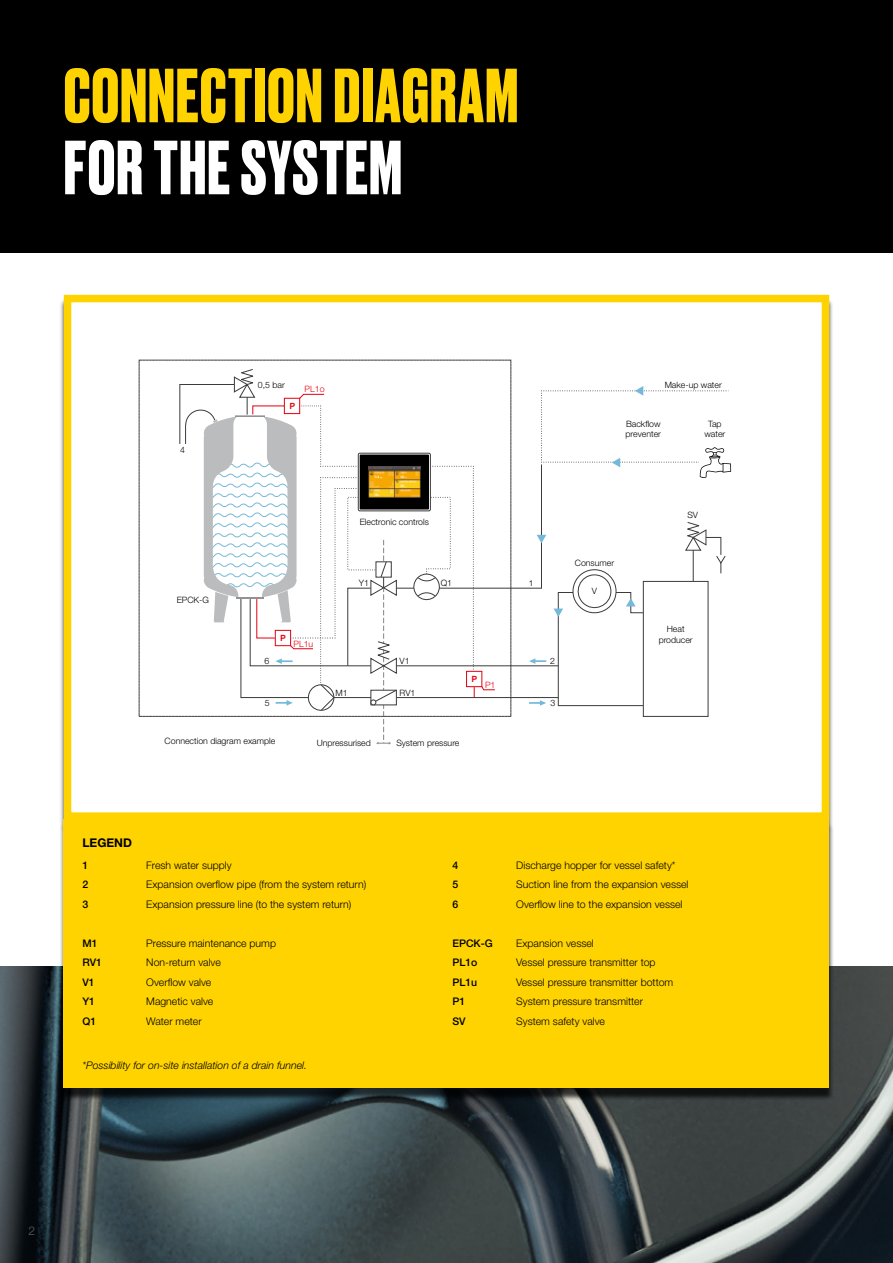
<style>
.page{position:relative;width:893px;height:1263px;background:#fff}
.page>*{position:absolute;margin:0;border:0;box-sizing:border-box;transform-origin:0 0}
.t1{font:700 72px "Druk";letter-spacing:.02em;color:#ffd300}
.t2{font:700 72px "Druk";letter-spacing:.02em;color:#fff}
.t3{font:700 12px "Helvetica Neue LT Pro";color:#000}
.t4{font:300 12px "Helvetica Neue LT Pro";color:#5e5e5d}
.t5{font:300 10.5px "Helvetica Neue LT Pro";color:#000}
.t6{font:italic 300 10.5px "Helvetica Neue LT Pro";color:#000}
.t7{font:500 10.5px "Helvetica Neue LT Pro";color:#000}
.t8{font:300 8.7px/10.5px "Helvetica Neue LT Pro";color:#000;text-align:center}
.t9{font:300 8.7px "Helvetica Neue LT Pro";color:#e3000f}
.t10{font:700 8.7px "ABC Favorit";color:#e3000f}
.t11{font:300 7.95px "ABC Favorit";color:#000;scale:1.09 1}
</style>
<div class="page">
<div style="left:0;top:0;width:893px;height:253px;background:#000"></div>
<img style="left:0;top:967px;width:893px;height:296px">
<div style="left:64px;top:295px;width:765px;height:525px;background:#fff;border:8px solid #ffd300"></div>
<div style="left:59px;top:824px;width:775px;height:277px;background:#000;opacity:.75"></div>
<div style="left:64px;top:820px;width:765px;height:268px;background:#ffd300"></div>
<svg style="left:179px;top:368px;width:552px;height:376px"></svg>
<div style="left:358px;top:453px;width:73px;height:58px;border:1px solid #3b3b3a;border-radius:2px"></div>
<div style="left:360px;top:454px;width:69px;height:55px;background:#000"></div>
<img style="left:368px;top:467px;width:53px;height:30px">
<h1 class="t1" style="left:64px;top:46px;width:456px">CONNECTION DIAGRAM</h1>
<h1 class="t2" style="left:64px;top:118px;width:340px">FOR THE SYSTEM</h1>
<p class="t8" style="left:180px;top:445px;width:6px">4</p>
<p class="t8" style="left:258px;top:380px;width:28px">0,5 bar</p>
<p class="t10" style="left:290px;top:401px;width:7px">P</p>
<p class="t9" style="left:305px;top:384px;width:21px">PL1o</p>
<p class="t8" style="left:665px;top:380px;width:59px">Make-up water</p>
<p class="t8" style="left:704px;top:418px;width:22px">Tap water</p>
<p class="t8" style="left:626px;top:418px;width:37px;text-align:left">Backflow preventer</p>
<p class="t8" style="left:177px;top:594px;width:34px">EPCK-G</p>
<p class="t10" style="left:280px;top:633px;width:7px">P</p>
<p class="t9" style="left:293px;top:639px;width:21px">PL1u</p>
<p class="t8" style="left:360px;top:516px;width:71px">Electronic controls</p>
<p class="t8" style="left:359px;top:577px;width:12px">Y1</p>
<p class="t8" style="left:441px;top:577px;width:13px">Q1</p>
<p class="t11" style="left:529px;top:579px;width:4px">1</p>
<p class="t8" style="left:400px;top:655px;width:12px">V1</p>
<p class="t8" style="left:265px;top:655px;width:6px">6</p>
<p class="t8" style="left:550px;top:655px;width:6px">2</p>
<p class="t8" style="left:265px;top:697px;width:6px">5</p>
<p class="t8" style="left:336px;top:687px;width:14px">M1</p>
<p class="t8" style="left:399px;top:687px;width:17px">RV1</p>
<p class="t10" style="left:471px;top:674px;width:7px">P</p>
<p class="t9" style="left:485px;top:680px;width:12px">P1</p>
<p class="t8" style="left:551px;top:697px;width:6px">3</p>
<p class="t8" style="left:165px;top:736px;width:112px">Connection diagram example</p>
<p class="t8" style="left:317px;top:737px;width:56px">Unpressurised</p>
<p class="t8" style="left:396px;top:737px;width:65px">System pressure</p>
<p class="t8" style="left:575px;top:557px;width:41px">Consumer</p>
<p class="t8" style="left:592px;top:586px;width:7px">V</p>
<p class="t8" style="left:687px;top:509px;width:12px">SV</p>
<p class="t8" style="left:659px;top:624px;width:36px">Heat producer</p>
<p class="t3" style="left:83px;top:835px;width:51px">LEGEND</p>
<p class="t7" style="left:83px;top:859px;width:7px">1</p>
<p class="t5" style="left:146px;top:859px;width:87px">Fresh water supply</p>
<p class="t7" style="left:452px;top:859px;width:7px">4</p>
<p class="t5" style="left:516px;top:859px;width:161px">Discharge hopper for vessel safety*</p>
<p class="t7" style="left:83px;top:878px;width:7px">2</p>
<p class="t5" style="left:146px;top:878px;width:221px">Expansion overflow pipe (from the system return)</p>
<p class="t7" style="left:452px;top:878px;width:7px">5</p>
<p class="t5" style="left:516px;top:878px;width:174px">Suction line from the expansion vessel</p>
<p class="t7" style="left:83px;top:898px;width:7px">3</p>
<p class="t5" style="left:146px;top:898px;width:207px">Expansion pressure line (to the system return)</p>
<p class="t7" style="left:452px;top:898px;width:7px">6</p>
<p class="t5" style="left:516px;top:898px;width:168px">Overflow line to the expansion vessel</p>
<p class="t7" style="left:83px;top:937px;width:17px">M1</p>
<p class="t5" style="left:146px;top:937px;width:131px">Pressure maintenance pump</p>
<p class="t7" style="left:452px;top:937px;width:42px">EPCK-G</p>
<p class="t5" style="left:516px;top:937px;width:79px">Expansion vessel</p>
<p class="t7" style="left:82px;top:956px;width:21px">RV1</p>
<p class="t5" style="left:146px;top:956px;width:76px">Non-return valve</p>
<p class="t7" style="left:452px;top:956px;width:27px">PL1o</p>
<p class="t5" style="left:516px;top:956px;width:141px">Vessel pressure transmitter top</p>
<p class="t7" style="left:82px;top:976px;width:14px">V1</p>
<p class="t5" style="left:146px;top:976px;width:67px">Overflow valve</p>
<p class="t7" style="left:452px;top:976px;width:26px">PL1u</p>
<p class="t5" style="left:516px;top:976px;width:159px">Vessel pressure transmitter bottom</p>
<p class="t7" style="left:82px;top:995px;width:14px">Y1</p>
<p class="t5" style="left:146px;top:995px;width:69px">Magnetic valve</p>
<p class="t7" style="left:452px;top:995px;width:14px">P1</p>
<p class="t5" style="left:516px;top:995px;width:128px">System pressure transmitter</p>
<p class="t7" style="left:82px;top:1015px;width:15px">Q1</p>
<p class="t5" style="left:146px;top:1015px;width:57px">Water meter</p>
<p class="t7" style="left:452px;top:1015px;width:15px">SV</p>
<p class="t5" style="left:516px;top:1015px;width:90px">System safety valve</p>
<p class="t6" style="left:82px;top:1059px;width:226px">*Possibility for on-site installation of a drain funnel.</p>
<p class="t4" style="left:29px;top:1224px;width:8px">2</p>
</div>
